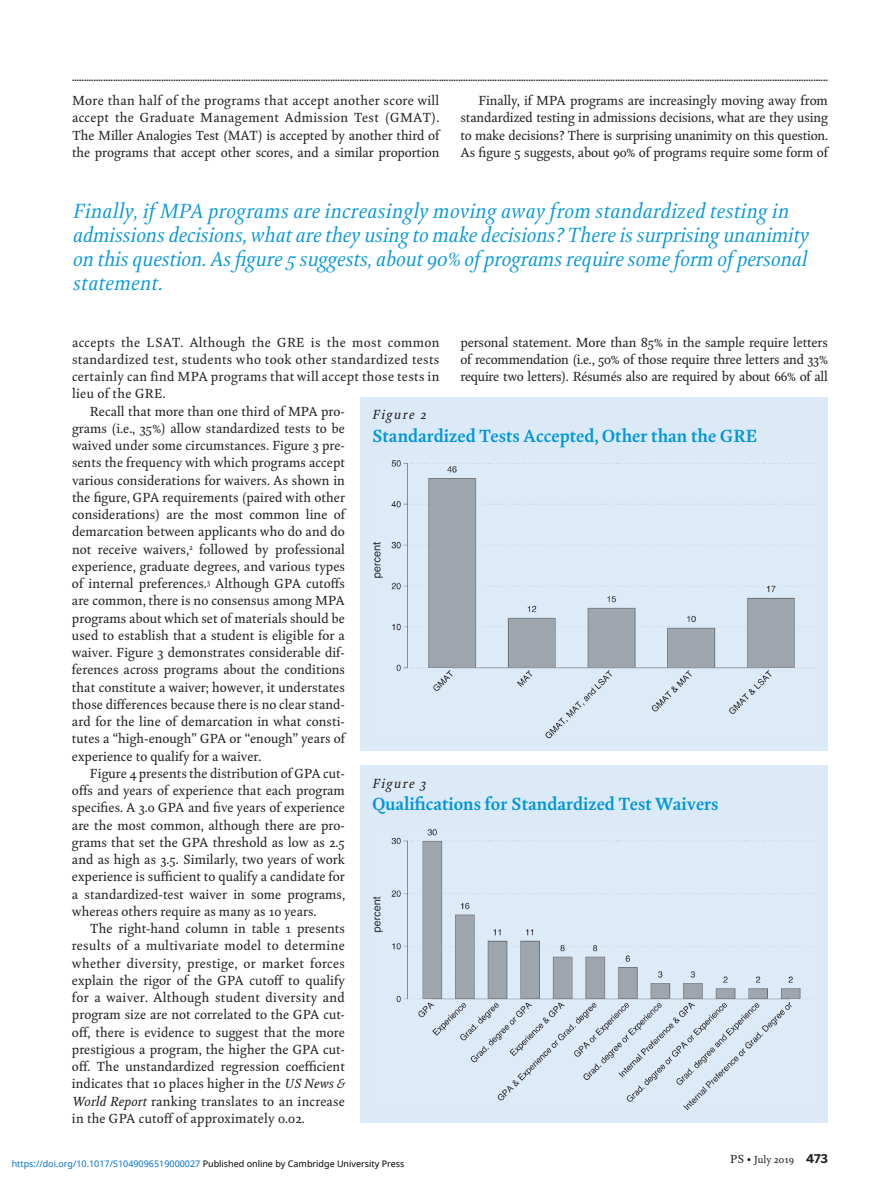
<style>
.page{position:relative;width:891px;height:1188px;background:#fff}
.page>*{position:absolute;margin:0;border:0;box-sizing:border-box;transform-origin:0 0}
.t1{font:italic 21px/24px "Kingfisher Display";color:#0096d7}
.t2{font:700 18px "Kingfisher";color:#0096d7}
.t3{font:13.5px/17.2px "Kingfisher";color:#231f20;text-align:justify}
.t4{font:13.5px "Kingfisher";letter-spacing:.02em;color:#231f20}
.t5{font:italic 13.5px "Kingfisher";letter-spacing:.11em;color:#231f20}
.t6{font:700 10.5px "Kingfisher";color:#231f20}
.t7{font:10.5px "Kingfisher";color:#231f20}
.t8{font:9px "Noto Sans";color:#0172cf}
.s1{font-style:italic}
.s2{color:#000}
.s3{font-size:12px}
.s4{font-family:"Benton Sans";font-weight:700;font-size:12px}
</style>
<div class="page">
<div style="left:360px;top:397px;width:468px;height:353px;background:#dceaf7"></div>
<img style="left:373px;top:460px;width:440px;height:278px">
<div style="left:360px;top:765px;width:468px;height:358px;background:#dceaf7"></div>
<img style="left:373px;top:829px;width:440px;height:282px">
<p class="t6" style="left:72px;top:70px;width:757px">.........................................................................................................................................................................................................................................................................................................................</p>
<p class="t3" style="left:72px;top:91px;width:369px">More than half of the programs that accept another score will accept the Graduate Management Admission Test (GMAT).<br>The Miller Analogies Test (MAT) is accepted by another third of the programs that accept other scores, and a similar proportion</p>
<p class="t3" style="left:461px;top:92px;width:369px;text-indent:18px">Finally, if MPA programs are increasingly moving away from standardized testing in admissions decisions, what are they using to make decisions? There is surprising unanimity on this question.<br>As figure 5 suggests, about 90% of programs require some form of</p>
<p class="t1" style="left:73px;top:199px;width:737px">Finally, if MPA programs are increasingly moving away from standardized testing in admissions decisions, what are they using to make decisions? There is surprising unanimity on this question. As figure 5 suggests, about 90% of programs require some form of personal statement.</p>
<p class="t4" style="left:72px;top:332px;width:369px">accepts the LSAT. Although the GRE is the most common</p>
<p class="t4" style="left:72px;top:350px;width:369px">standardized test, students who took other standardized tests</p>
<p class="t4" style="left:72px;top:367px;width:369px">certainly can find MPA programs that will accept those tests in</p>
<p class="t4" style="left:72px;top:384px;width:95px">lieu of the GRE.</p>
<p class="t3" style="left:90px;top:402px;width:256px">Recall that more than one third of MPA pro-</p>
<p class="t3" style="left:72px;top:419px;width:275px">grams (i.e., 35%) allow standardized tests to be</p>
<p class="t3" style="left:72px;top:437px;width:274px">waived under some circumstances. Figure 3 pre-</p>
<p class="t3" style="left:72px;top:454px;width:275px">sents the frequency with which programs accept</p>
<p class="t3" style="left:72px;top:471px;width:274px">various considerations for waivers. As shown in</p>
<p class="t3" style="left:72px;top:488px;width:275px">the figure, GPA requirements (paired with other</p>
<p class="t3" style="left:72px;top:506px;width:275px">considerations) are the most common line of</p>
<p class="t3" style="left:72px;top:523px;width:274px">demarcation between applicants who do and do</p>
<p class="t3" style="left:72px;top:540px;width:275px">not receive waivers,<sup>2</sup> followed by professional</p>
<p class="t3" style="left:72px;top:557px;width:275px">experience, graduate degrees, and various types</p>
<p class="t3" style="left:72px;top:574px;width:275px">of internal preferences.<sup>3</sup> Although GPA cutoffs</p>
<p class="t3" style="left:72px;top:592px;width:274px">are common, there is no consensus among MPA</p>
<p class="t3" style="left:72px;top:609px;width:274px">programs about which set of materials should be</p>
<p class="t3" style="left:72px;top:626px;width:274px">used to establish that a student is eligible for a</p>
<p class="t3" style="left:72px;top:643px;width:275px">waiver. Figure 3 demonstrates considerable dif-</p>
<p class="t3" style="left:72px;top:661px;width:275px">ferences across programs about the conditions</p>
<p class="t3" style="left:72px;top:678px;width:274px">that constitute a waiver; however, it understates</p>
<p class="t3" style="left:72px;top:695px;width:274px">those differences because there is no clear stand-</p>
<p class="t3" style="left:72px;top:712px;width:275px">ard for the line of demarcation in what consti-</p>
<p class="t3" style="left:72px;top:730px;width:275px">tutes a “high-enough” GPA or “enough” years of</p>
<p class="t3" style="left:72px;top:747px;width:191px">experience to qualify for a waiver.</p>
<p class="t3" style="left:90px;top:764px;width:257px">Figure 4 presents the distribution of GPA cut-</p>
<p class="t3" style="left:72px;top:782px;width:275px">offs and years of experience that each program</p>
<p class="t3" style="left:72px;top:799px;width:274px">specifies. A 3.0 GPA and five years of experience</p>
<p class="t3" style="left:72px;top:816px;width:275px">are the most common, although there are pro-</p>
<p class="t3" style="left:72px;top:833px;width:274px">grams that set the GPA threshold as low as 2.5</p>
<p class="t3" style="left:72px;top:851px;width:274px">and as high as 3.5. Similarly, two years of work</p>
<p class="t3" style="left:72px;top:868px;width:274px">experience is sufficient to qualify a candidate for</p>
<p class="t3" style="left:72px;top:885px;width:275px">a standardized-test waiver in some programs,</p>
<p class="t3" style="left:72px;top:902px;width:246px">whereas others require as many as 10 years.</p>
<p class="t3" style="left:90px;top:920px;width:257px">The right-hand column in table 1 presents</p>
<p class="t4" style="left:72px;top:936px;width:274px">results of a multivariate model to determine</p>
<p class="t4" style="left:72px;top:954px;width:275px">whether diversity, prestige, or market forces</p>
<p class="t3" style="left:72px;top:971px;width:275px">explain the rigor of the GPA cutoff to qualify</p>
<p class="t4" style="left:72px;top:988px;width:274px">for a waiver. Although student diversity and</p>
<p class="t3" style="left:72px;top:1006px;width:274px">program size are not correlated to the GPA cut-</p>
<p class="t3" style="left:72px;top:1023px;width:274px">off, there is evidence to suggest that the more</p>
<p class="t3" style="left:72px;top:1040px;width:274px">prestigious a program, the higher the GPA cut-</p>
<p class="t3" style="left:72px;top:1058px;width:275px">off. The unstandardized regression coefficient</p>
<p class="t3" style="left:72px;top:1075px;width:275px">indicates that 10 places higher in the <span class="s1">US News &amp;</span></p>
<p class="t3" style="left:72px;top:1092px;width:275px"><span class="s1">World Report</span> ranking translates to an increase</p>
<p class="t3" style="left:72px;top:1109px;width:234px">in the GPA cutoff of approximately 0.02.</p>
<p class="t3" style="left:461px;top:333px;width:369px">personal statement. More than 85% in the sample require letters of recommendation (i.e., 50% of those require three letters and 33% require two letters). Résumés also are required by about 66% of all</p>
<p class="t5" style="left:372px;top:405px;width:55px">Figure 2</p>
<h2 class="t2" style="left:372px;top:423px;width:387px">Standardized Tests Accepted, Other than the GRE</h2>
<p class="t5" style="left:372px;top:773px;width:55px">Figure 3</p>
<h2 class="t2" style="left:372px;top:791px;width:348px">Qualifications for Standardized Test Waivers</h2>
<p class="t8" style="left:12px;top:1157px;width:394px">https://doi.org/10.1017/S1049096519000027 <span class="s2">Published online by Cambridge University Press</span></p>
<p class="t7" style="left:730px;top:1152px;width:99px"><span class="s3">PS •</span> July 2019 <span class="s4">473</span></p>
</div>
